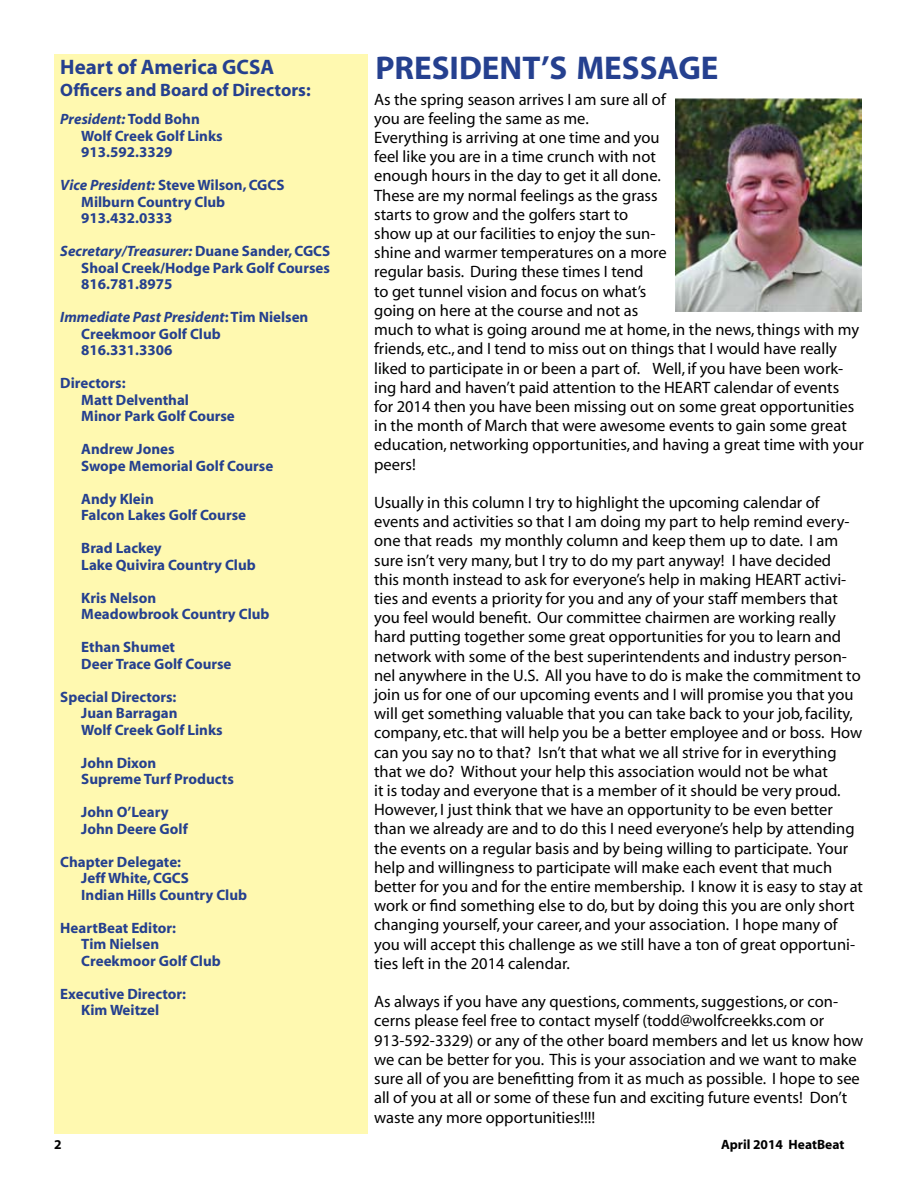
<style>
.page{position:relative;width:918px;height:1188px;background:#fff}
.page>*{position:absolute;margin:0;border:0;box-sizing:border-box;transform-origin:0 0}
.t1{font:700 33px "Myriad";color:#25408f}
.t2{font:700 21px "Myriad";color:#25408f}
.t3{font:700 18px "Myriad";color:#25408f}
.t4{font:16.5px/19.2px "Myriad";color:#000}
.t5{font:700 15px/16.5px "Myriad";color:#25408f}
.t6{font:700 13.5px "Myriad";color:#000}
.s1{font-style:italic}
</style>
<div class="page">
<div style="left:54px;top:54px;width:314px;height:1080px;background:#fff9b0"></div>
<img style="left:676px;top:99px;width:186px;height:212px">
<p class="t2" style="left:60px;top:56px;width:215px">Heart of America GCSA</p>
<p class="t3" style="left:60px;top:81px;width:252px">Officers and Board of Directors:</p>
<p class="t5" style="left:81px;top:112px;width:143px;text-indent:-21px"><span class="s1">President:</span> Todd Bohn<br>Wolf Creek Golf Links<br>913.592.3329</p>
<p class="t5" style="left:81px;top:178px;width:205px;text-indent:-21px"><span class="s1">Vice President:</span> Steve Wilson, CGCS<br>Milburn Country Club<br>913.432.0333</p>
<p class="t5" style="left:81px;top:244px;width:250px;text-align:justify;text-indent:-21px"><span class="s1">Secretary/Treasurer:</span> Duane Sander, CGCS Shoal Creek/Hodge Park Golf Courses 816.781.8975</p>
<p class="t5" style="left:81px;top:310px;width:229px;text-indent:-21px"><span class="s1">Immediate Past President</span>: Tim Nielsen<br>Creekmoor Golf Club<br>816.331.3306</p>
<p class="t5" style="left:81px;top:376px;width:155px;text-indent:-21px">Directors:<br>Matt Delventhal<br>Minor Park Golf Course</p>
<p class="t5" style="left:81px;top:442px;width:194px">Andrew Jones<br>Swope Memorial Golf Course</p>
<p class="t5" style="left:81px;top:491px;width:166px">Andy Klein<br>Falcon Lakes Golf Course</p>
<p class="t5" style="left:81px;top:541px;width:176px">Brad Lackey<br>Lake Quivira Country Club</p>
<p class="t5" style="left:81px;top:590px;width:190px">Kris Nelson<br>Meadowbrook Country Club</p>
<p class="t5" style="left:81px;top:640px;width:152px">Ethan Shumet<br>Deer Trace Golf Course</p>
<p class="t5" style="left:81px;top:689px;width:143px;text-indent:-21px">Special Directors:<br>Juan Barragan<br>Wolf Creek Golf Links</p>
<p class="t5" style="left:81px;top:755px;width:154px">John Dixon<br>Supreme Turf Products</p>
<p class="t5" style="left:81px;top:805px;width:108px">John O’Leary<br>John Deere Golf</p>
<p class="t5" style="left:81px;top:854px;width:167px;text-indent:-21px">Chapter Delegate:<br>Jeff White, CGCS<br>Indian Hills Country Club</p>
<p class="t5" style="left:81px;top:920px;width:141px;text-indent:-21px">HeartBeat Editor:<br>Tim Nielsen<br>Creekmoor Golf Club</p>
<p class="t5" style="left:60px;top:986px;width:127px;text-align:center">Executive Director:<br>Kim Weitzel</p>
<h1 class="t1" style="left:375px;top:51px;width:345px">PRESIDENT’S MESSAGE</h1>
<p class="t4" style="left:374px;top:90px;width:491px">As the spring season arrives I am sure all of<br>you are feeling the same as me.<br>Everything is arriving at one time and you<br>feel like you are in a time crunch with not<br>enough hours in the day to get it all done.<br>These are my normal feelings as the grass<br>starts to grow and the golfers start to<br>show up at our facilities to enjoy the sun-<br>shine and warmer temperatures on a more<br>regular basis. During these times I tend<br>to get tunnel vision and focus on what’s<br>going on here at the course and not as<br>much to what is going around me at home, in the news, things with my friends, etc., and I tend to miss out on things that I would have really liked to participate in or been a part of. Well, if you have been work&shy;ing hard and haven’t paid attention to the HEART calendar of events<br>for 2014 then you have been missing out on some great opportunities in the month of March that were awesome events to gain some great education, networking opportunities, and having a great time with your peers!</p>
<p class="t4" style="left:374px;top:494px;width:490px">Usually in this column I try to highlight the upcoming calendar of events and activities so that I am doing my part to help remind every&shy;one that reads my monthly column and keep them up to date. I am sure isn’t very many, but I try to do my part anyway! I have decided<br>this month instead to ask for everyone’s help in making HEART activi&shy;ties and events a priority for you and any of your staff members that you feel would benefit. Our committee chairmen are working really hard putting together some great opportunities for you to learn and network with some of the best superintendents and industry person&shy;nel anywhere in the U.S. All you have to do is make the commitment to join us for one of our upcoming events and I will promise you that you will get something valuable that you can take back to your job, facility, company, etc. that will help you be a better employee and or boss. How can you say no to that? Isn’t that what we all strive for in everything that we do? Without your help this association would not be what<br>it is today and everyone that is a member of it should be very proud.<br>However, I just think that we have an opportunity to be even better than we already are and to do this I need everyone’s help by attending the events on a regular basis and by being willing to participate. Your help and willingness to participate will make each event that much better for you and for the entire membership. I know it is easy to stay at work or find something else to do, but by doing this you are only short changing yourself, your career, and your association. I hope many of you will accept this challenge as we still have a ton of great opportuni&shy;ties left in the 2014 calendar.</p>
<p class="t4" style="left:374px;top:993px;width:491px">As always if you have any questions, comments, suggestions, or con&shy;cerns please feel free to contact myself (todd@wolfcreekks.com or 913-592-3329) or any of the other board members and let us know how we can be better for you. This is your association and we want to make sure all of you are benefitting from it as much as possible. I hope to see all of you at all or some of these fun and exciting future events! Don’t waste any more opportunities!!!!</p>
<p class="t6" style="left:54px;top:1138px;width:9px">2</p>
<p class="t6" style="left:721px;top:1138px;width:125px">April 2014 HeatBeat</p>
</div>
